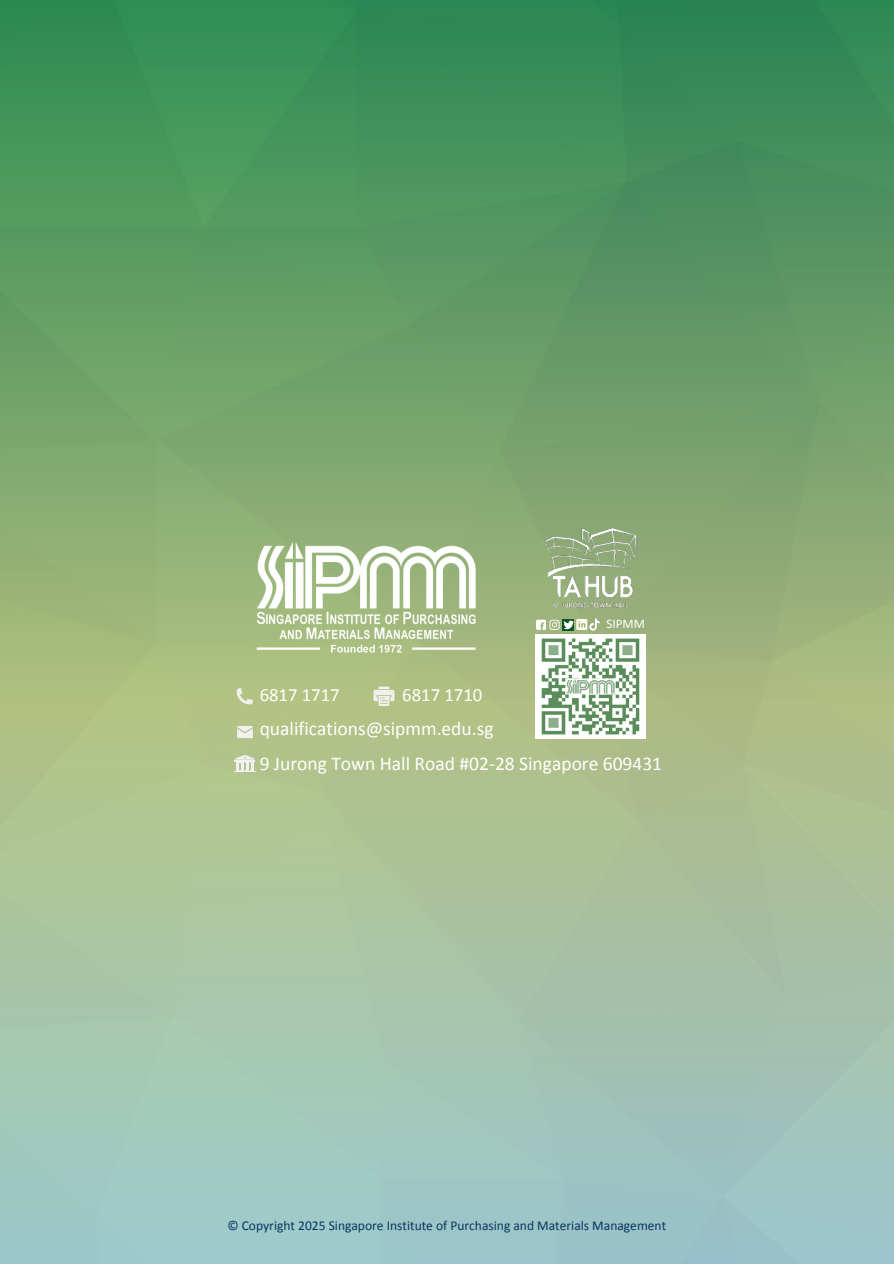
<style>
.page{position:relative;width:894px;height:1264px;background:#fff}
.page>*{position:absolute;margin:0;border:0;box-sizing:border-box;transform-origin:0 0}
.t1{font:19.5px "Calibri";color:#fff}
.t2{font:18.75px "Calibri";color:#fff}
.t3{font:13.5px "Calibri";color:#043760}
.t4{font:13.05px "Calibri";color:#fff}
</style>
<div class="page">
<img style="left:0;top:0;width:893px;height:1263px">
<img style="left:536px;top:634px;width:109px;height:105px">
<img style="left:251px;top:538px;width:229px;height:117px">
<svg style="left:536px;top:619px;width:63px;height:11px"></svg>
<img style="left:542px;top:521px;width:96px;height:88px">
<svg style="left:234px;top:754px;width:21px;height:18px"></svg>
<svg style="left:237px;top:726px;width:16px;height:12px"></svg>
<svg style="left:237px;top:688px;width:16px;height:16px"></svg>
<svg style="left:373px;top:686px;width:21px;height:19px"></svg>
<p class="t2" style="left:259px;top:687px;width:81px">6817 1717</p>
<p class="t2" style="left:402px;top:687px;width:81px">6817 1710</p>
<p class="t1" style="left:259px;top:720px;width:235px">qualifications@sipmm.edu.sg</p>
<p class="t4" style="left:606px;top:618px;width:40px">SIPMM</p>
<p class="t1" style="left:259px;top:755px;width:404px">9 Jurong Town Hall Road #02-28 Singapore 609431</p>
<h1 class="t3" style="left:227px;top:1220px;width:440px">© Copyright 2025 Singapore Institute of Purchasing and Materials Management</h1>
</div>
